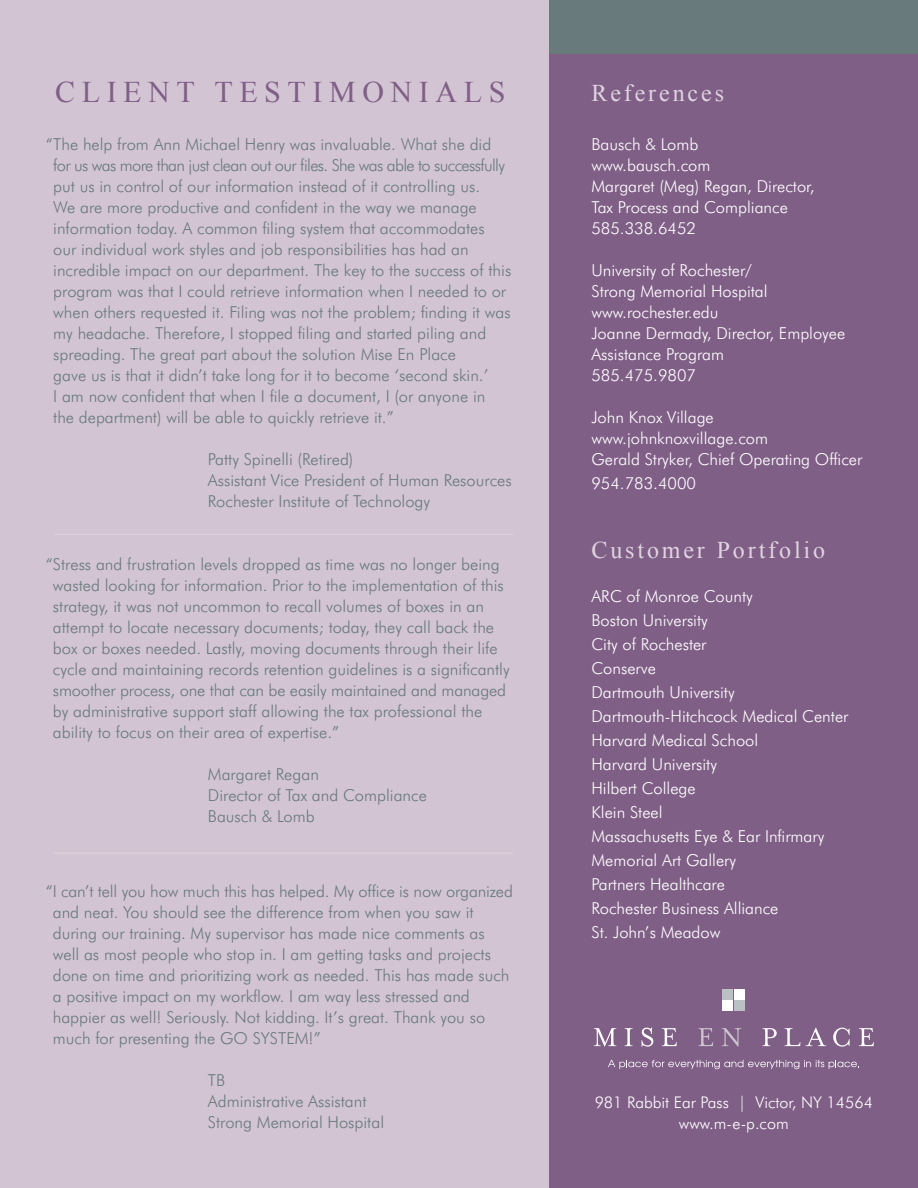
<style>
.page{position:relative;width:918px;height:1188px;background:#d3c4d4}
.page>*{position:absolute;margin:0;border:0;box-sizing:border-box;transform-origin:0 0}
.t1{font:30px "Times New Roman";letter-spacing:.22em;color:#805f87}
.t2{font:24px "Times New Roman";letter-spacing:.12em;color:#e0d5e0}
.t3{font:300 16.5px/21px "Futura BT";color:#687a7c}
.t4{font:300 16.5px/21px "Futura BT";color:#fff}
.t5{font:300 16.2px "Futura BT";color:#fff}
</style>
<div class="page">
<div style="left:550px;top:0;width:368px;height:1188px;background:#805f87"></div>
<svg style="left:594px;top:1028px;width:22px;height:19px"></svg>
<svg style="left:625px;top:1028px;width:8px;height:18px"></svg>
<svg style="left:642px;top:1027px;width:11px;height:20px"></svg>
<svg style="left:662px;top:1028px;width:15px;height:18px"></svg>
<svg style="left:698px;top:1028px;width:15px;height:18px"></svg>
<svg style="left:722px;top:1028px;width:19px;height:19px"></svg>
<svg style="left:762px;top:1028px;width:15px;height:18px"></svg>
<svg style="left:785px;top:1028px;width:41px;height:18px"></svg>
<svg style="left:833px;top:1028px;width:17px;height:19px"></svg>
<svg style="left:859px;top:1028px;width:15px;height:18px"></svg>
<svg style="left:608px;top:1060px;width:251px;height:9px"></svg>
<div style="left:723px;top:989px;width:10px;height:10px;background:#bac1c2"></div>
<div style="left:735px;top:1001px;width:10px;height:10px;background:#bac1c2"></div>
<div style="left:735px;top:989px;width:10px;height:10px;background:#fff"></div>
<div style="left:723px;top:1001px;width:10px;height:10px;background:#fff"></div>
<div style="left:550px;top:0;width:368px;height:54px;background:#687a7c"></div>
<hr style="left:54px;top:534px;width:459px;height:1px;background:#e0d5e0">
<hr style="left:54px;top:853px;width:459px;height:1px;background:#e0d5e0">
<p class="t1" style="left:55px;top:72px;width:452px">CLIENT TESTIMONIALS</p>
<p class="t3" style="left:53px;top:134px;width:460px;text-indent:-7px">“The help from Ann Michael Henry was invaluable. What she did for us was more than just clean out our files. She was able to successfully put us in control of our information instead of it controlling us.<br>We are more productive and confident in the way we manage information today. A common filing system that accommodates our individual work styles and job responsibilities has had an incredible impact on our department. The key to the success of this program was that I could retrieve information when I needed to or when others requested it. Filing was not the problem; finding it was my headache. Therefore, I stopped filing and started piling and spreading. The great part about the solution Mise En Place<br>gave us is that it didn’t take long for it to become ‘second skin.’<br>I am now confident that when I file a document, I (or anyone in<br>the department) will be able to quickly retrieve it.”</p>
<p class="t3" style="left:208px;top:449px;width:147px">Patty Spinelli (Retired)</p>
<p class="t3" style="left:208px;top:470px;width:305px">Assistant Vice President of Human Resources</p>
<p class="t3" style="left:208px;top:491px;width:224px">Rochester Institute of Technology</p>
<p class="t3" style="left:53px;top:554px;width:458px;text-indent:-7px">“Stress and frustration levels dropped as time was no longer being wasted looking for information. Prior to the implementation of this strategy, it was not uncommon to recall volumes of boxes in an attempt to locate necessary documents; today, they call back the box or boxes needed. Lastly, moving documents through their life cycle and maintaining records retention guidelines is a significantly smoother process, one that can be easily maintained and managed by administrative support staff allowing the tax professional the ability to focus on their area of expertise.”</p>
<p class="t3" style="left:208px;top:764px;width:113px">Margaret Regan</p>
<p class="t3" style="left:208px;top:785px;width:221px">Director of Tax and Compliance</p>
<p class="t3" style="left:208px;top:806px;width:108px">Bausch &amp; Lomb</p>
<p class="t3" style="left:53px;top:881px;width:462px;text-indent:-7px">“I can’t tell you how much this has helped. My office is now organized and neat. You should see the difference from when you saw it during our training. My supervisor has made nice comments as well as most people who stop in. I am getting tasks and projects done on time and prioritizing work as needed. This has made such a positive impact on my workflow. I am way less stressed and happier as well! Seriously. Not kidding. It’s great. Thank you so much for presenting the GO SYSTEM!”</p>
<p class="t3" style="left:208px;top:1070px;width:19px">TB</p>
<p class="t3" style="left:208px;top:1091px;width:160px">Administrative Assistant</p>
<p class="t3" style="left:208px;top:1112px;width:178px">Strong Memorial Hospital</p>
<p class="t2" style="left:591px;top:76px;width:134px">References</p>
<p class="t4" style="left:591px;top:134px;width:108px">Bausch &amp; Lomb</p>
<p class="t4" style="left:591px;top:155px;width:121px">www.bausch.com</p>
<p class="t4" style="left:591px;top:176px;width:225px">Margaret (Meg) Regan, Director,<br>Tax Process and Compliance</p>
<p class="t4" style="left:591px;top:218px;width:106px">585.338.6452</p>
<p class="t4" style="left:591px;top:260px;width:178px">University of Rochester/<br>Strong Memorial Hospital</p>
<p class="t4" style="left:591px;top:302px;width:129px">www.rochester.edu</p>
<p class="t4" style="left:591px;top:323px;width:255px">Joanne Dermady, Director, Employee<br>Assistance Program</p>
<p class="t4" style="left:591px;top:365px;width:106px">585.475.9807</p>
<p class="t4" style="left:591px;top:407px;width:124px">John Knox Village</p>
<p class="t4" style="left:591px;top:428px;width:178px">www.johnknoxvillage.com</p>
<p class="t4" style="left:591px;top:449px;width:272px">Gerald Stryker, Chief Operating Officer</p>
<p class="t4" style="left:591px;top:473px;width:106px">954.783.4000</p>
<p class="t2" style="left:591px;top:534px;width:235px">Customer Portfolio</p>
<p class="t4" style="left:591px;top:585px;width:163px">ARC of Monroe County</p>
<p class="t4" style="left:591px;top:609px;width:118px">Boston University</p>
<p class="t4" style="left:591px;top:633px;width:117px">City of Rochester</p>
<p class="t4" style="left:591px;top:657px;width:66px">Conserve</p>
<p class="t4" style="left:591px;top:681px;width:145px">Dartmouth University</p>
<p class="t4" style="left:591px;top:705px;width:258px">Dartmouth-Hitchcock Medical Center</p>
<p class="t4" style="left:591px;top:729px;width:168px">Harvard Medical School</p>
<p class="t4" style="left:591px;top:753px;width:127px">Harvard University</p>
<p class="t4" style="left:591px;top:777px;width:106px">Hilbert College</p>
<p class="t4" style="left:591px;top:801px;width:73px">Klein Steel</p>
<p class="t4" style="left:591px;top:825px;width:234px">Massachusetts Eye &amp; Ear Infirmary</p>
<p class="t4" style="left:591px;top:849px;width:146px">Memorial Art Gallery</p>
<p class="t4" style="left:591px;top:873px;width:135px">Partners Healthcare</p>
<p class="t4" style="left:591px;top:897px;width:189px">Rochester Business Alliance</p>
<p class="t4" style="left:591px;top:921px;width:131px">St. John’s Meadow</p>
<p class="t5" style="left:595px;top:1093px;width:280px">981 Rabbit Ear Pass | Victor, NY 14564</p>
<p class="t5" style="left:679px;top:1114px;width:111px">www.m-e-p.com</p>
</div>
